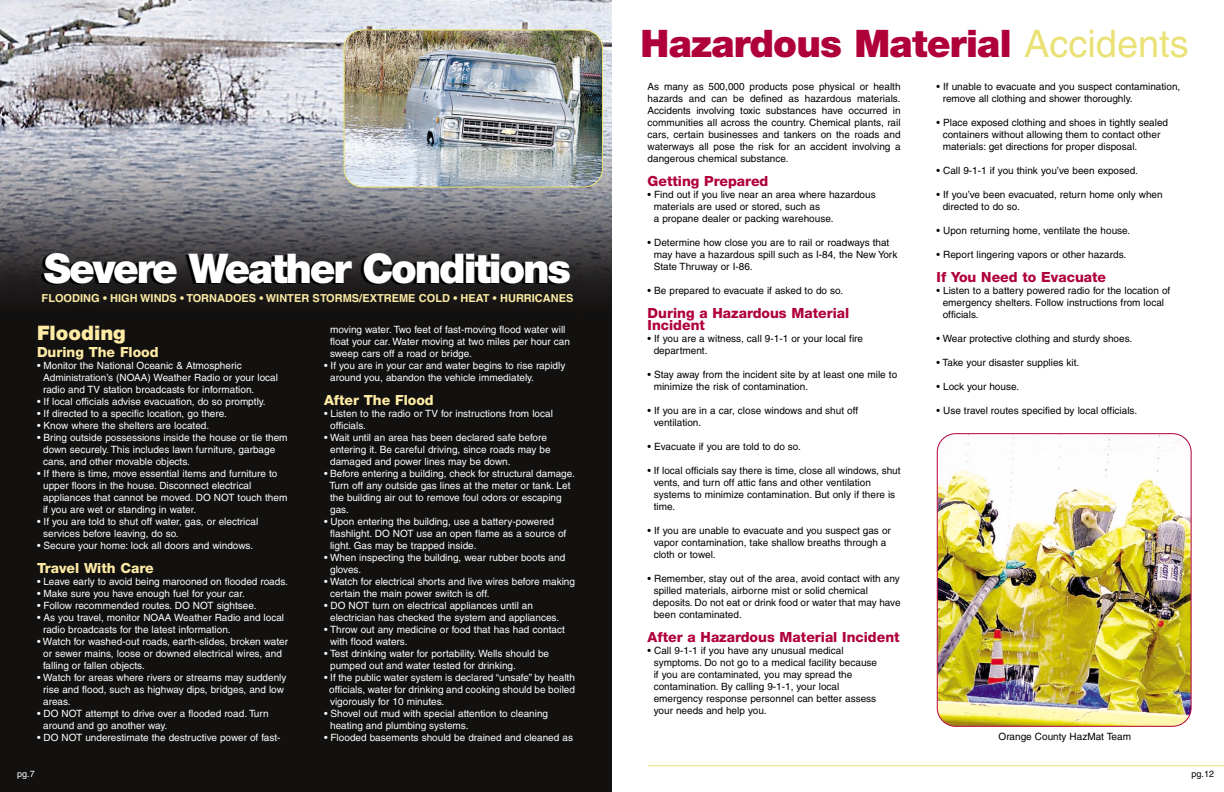
<style>
.page{position:relative;width:1224px;height:792px;background:#fff}
.page>*{position:absolute;margin:0;border:0;box-sizing:border-box;transform-origin:0 0}
.t1{font:900 41px "Helvetica Neue";letter-spacing:-.055em;color:#fff}
.t2{font:900 38px "Helvetica Neue";letter-spacing:-.02em;color:#b0003a}
.t3{font:900 20px "Helvetica Neue";color:#feeca5}
.t4{font:800 14px/12px "Helvetica Neue";color:#b0003a}
.t5{font:800 14px "Helvetica Neue";color:#feeca5}
.t6{font:700 11px "Helvetica";color:#feeca5}
.t7{font:10px/12px "Helvetica";color:#fff}
.t8{font:10px/12px "Helvetica";color:#000}
.t9{font:9px "Helvetica";color:#000}
.t10{font:9px "Helvetica";color:#fff}
.s1{font-family:"Helvetica";font-weight:400;color:#eae276}
</style>
<div class="page">
<hr style="left:648px;top:765px;width:576px;height:1px;background:#eae276">
<img style="left:0;top:0;width:612px;height:792px">
<img style="left:344px;top:29px;width:259px;height:159px">
<img style="left:937px;top:433px;width:255px;height:294px">
<h1 class="t1" style="left:44px;top:254px;width:529px">Severe Weather Conditions</h1>
<p class="t6" style="left:42px;top:294px;width:533px">FLOODING • HIGH WINDS • TORNADOES • WINTER STORMS/EXTREME COLD • HEAT • HURRICANES</p>
<h3 class="t3" style="left:37px;top:326px;width:90px">Flooding</h3>
<h3 class="t5" style="left:37px;top:347px;width:123px">During The Flood</h3>
<p class="t7" style="left:43px;top:361px;width:236px;text-indent:-6px">• Monitor the National Oceanic &amp; Atmospheric<br>Administration’s (NOAA) Weather Radio or your local radio and TV station broadcasts for information.</p>
<p class="t7" style="left:37px;top:397px;width:230px">• If local officials advise evacuation, do so promptly.</p>
<p class="t7" style="left:37px;top:409px;width:192px">• If directed to a specific location, go there.</p>
<p class="t7" style="left:37px;top:421px;width:174px">• Know where the shelters are located.</p>
<p class="t7" style="left:43px;top:433px;width:246px;text-indent:-6px">• Bring outside possessions inside the house or tie them down securely. This includes lawn furniture, garbage cans, and other movable objects.</p>
<p class="t7" style="left:43px;top:469px;width:246px;text-indent:-6px">• If there is time, move essential items and furniture to upper floors in the house. Disconnect electrical appliances that cannot be moved. DO NOT touch them if you are wet or standing in water.</p>
<p class="t7" style="left:43px;top:517px;width:217px;text-indent:-6px">• If you are told to shut off water, gas, or electrical services before leaving, do so.</p>
<p class="t7" style="left:37px;top:541px;width:218px">• Secure your home: lock all doors and windows.</p>
<h3 class="t5" style="left:37px;top:563px;width:118px">Travel With Care</h3>
<p class="t7" style="left:37px;top:577px;width:253px">• Leave early to avoid being marooned on flooded roads.</p>
<p class="t7" style="left:37px;top:589px;width:210px">• Make sure you have enough fuel for your car.</p>
<p class="t7" style="left:37px;top:601px;width:221px">• Follow recommended routes. DO NOT sightsee.</p>
<p class="t7" style="left:43px;top:613px;width:243px;text-indent:-6px">• As you travel, monitor NOAA Weather Radio and local radio broadcasts for the latest information.</p>
<p class="t7" style="left:43px;top:637px;width:246px;text-indent:-6px">• Watch for washed-out roads, earth-slides, broken water or sewer mains, loose or downed electrical wires, and falling or fallen objects.</p>
<p class="t7" style="left:43px;top:673px;width:245px;text-indent:-6px">• Watch for areas where rivers or streams may suddenly rise and flood, such as highway dips, bridges, and low areas.</p>
<p class="t7" style="left:43px;top:709px;width:227px;text-indent:-6px">• DO NOT attempt to drive over a flooded road. Turn around and go another way.</p>
<p class="t7" style="left:37px;top:733px;width:245px">• DO NOT underestimate the destructive power of fast-</p>
<p class="t7" style="left:330px;top:325px;width:241px">moving water. Two feet of fast-moving flood water will float your car. Water moving at two miles per hour can sweep cars off a road or bridge.</p>
<p class="t7" style="left:330px;top:361px;width:237px;text-indent:-6px">• If you are in your car and water begins to rise rapidly around you, abandon the vehicle immediately.</p>
<h3 class="t5" style="left:324px;top:395px;width:111px">After The Flood</h3>
<p class="t7" style="left:330px;top:409px;width:224px;text-indent:-6px">• Listen to the radio or TV for instructions from local officials.</p>
<p class="t7" style="left:330px;top:433px;width:222px;text-indent:-6px">• Wait until an area has been declared safe before entering it. Be careful driving, since roads may be damaged and power lines may be down.</p>
<p class="t7" style="left:330px;top:469px;width:247px;text-indent:-6px">• Before entering a building, check for structural damage.<br>Turn off any outside gas lines at the meter or tank. Let the building air out to remove foul odors or escaping gas.</p>
<p class="t7" style="left:330px;top:517px;width:238px;text-indent:-6px">• Upon entering the building, use a battery-powered flashlight. DO NOT use an open flame as a source of light. Gas may be trapped inside.</p>
<p class="t7" style="left:330px;top:553px;width:237px;text-indent:-6px">• When inspecting the building, wear rubber boots and gloves.</p>
<p class="t7" style="left:330px;top:577px;width:246px;text-indent:-6px">• Watch for electrical shorts and live wires before making certain the main power switch is off.</p>
<p class="t7" style="left:330px;top:601px;width:231px;text-indent:-6px">• DO NOT turn on electrical appliances until an electrician has checked the system and appliances.</p>
<p class="t7" style="left:330px;top:625px;width:236px;text-indent:-6px">• Throw out any medicine or food that has had contact with flood waters.</p>
<p class="t7" style="left:330px;top:649px;width:221px;text-indent:-6px">• Test drinking water for portability. Wells should be pumped out and water tested for drinking.</p>
<p class="t7" style="left:329px;top:673px;width:247px;text-align:justify;text-indent:-5px">• If the public water system is declared “unsafe” by health officials, water for drinking and cooking should be boiled vigorously for 10 minutes.</p>
<p class="t7" style="left:330px;top:709px;width:220px;text-indent:-6px">• Shovel out mud with special attention to cleaning heating and plumbing systems.</p>
<p class="t7" style="left:324px;top:733px;width:251px">• Flooded basements should be drained and cleaned as</p>
<h2 class="t2" style="left:641px;top:30px;width:550px">Hazardous Material <span class="s1">Accidents</span></h2>
<p class="t8" style="left:648px;top:82px;width:254px;text-align:justify">As many as 500,000 products pose physical or health hazards and can be defined as hazardous materials.<br>Accidents involving toxic substances have occurred in communities all across the country. Chemical plants, rail cars, certain businesses and tankers on the roads and waterways all pose the risk for an accident involving a dangerous chemical substance.</p>
<h3 class="t4" style="left:648px;top:176px;width:122px">Getting Prepared</h3>
<p class="t8" style="left:654px;top:190px;width:223px;text-indent:-6px">• Find out if you live near an area where hazardous materials are used or stored, such as<br>a propane dealer or packing warehouse.</p>
<p class="t8" style="left:654px;top:238px;width:245px;text-indent:-6px">• Determine how close you are to rail or roadways that may have a hazardous spill such as I-84, the New York<br>State Thruway or I-86.</p>
<p class="t8" style="left:648px;top:286px;width:197px">• Be prepared to evacuate if asked to do so.</p>
<h3 class="t4" style="left:648px;top:308px;width:203px">During a Hazardous Material<br>Incident</h3>
<p class="t8" style="left:654px;top:334px;width:211px;text-indent:-6px">• If you are a witness, call 9-1-1 or your local fire department.</p>
<p class="t8" style="left:654px;top:370px;width:245px;text-indent:-6px">• Stay away from the incident site by at least one mile to minimize the risk of contamination.</p>
<p class="t8" style="left:654px;top:406px;width:206px;text-indent:-6px">• If you are in a car, close windows and shut off ventilation.</p>
<p class="t8" style="left:648px;top:442px;width:155px">• Evacuate if you are told to do so.</p>
<p class="t8" style="left:654px;top:466px;width:248px;text-indent:-6px">• If local officials say there is time, close all windows, shut vents, and turn off attic fans and other ventilation systems to minimize contamination. But only if there is time.</p>
<p class="t8" style="left:654px;top:526px;width:239px;text-indent:-6px">• If you are unable to evacuate and you suspect gas or vapor contamination, take shallow breaths through a cloth or towel.</p>
<p class="t8" style="left:653px;top:574px;width:249px;text-indent:-5px">• Remember, stay out of the area, avoid contact with any spilled materials, airborne mist or solid chemical deposits. Do not eat or drink food or water that may have been contaminated.</p>
<h3 class="t4" style="left:648px;top:632px;width:253px">After a Hazardous Material Incident</h3>
<p class="t8" style="left:654px;top:646px;width:225px;text-indent:-6px">• Call 9-1-1 if you have any unusual medical symptoms. Do not go to a medical facility because if you are contaminated, you may spread the contamination. By calling 9-1-1, your local emergency response personnel can better assess your needs and help you.</p>
<p class="t8" style="left:943px;top:82px;width:239px;text-indent:-6px">• If unable to evacuate and you suspect contamination, remove all clothing and shower thoroughly.</p>
<p class="t8" style="left:943px;top:118px;width:227px;text-indent:-6px">• Place exposed clothing and shoes in tightly sealed containers without allowing them to contact other materials: get directions for proper disposal.</p>
<p class="t8" style="left:937px;top:166px;width:203px">• Call 9-1-1 if you think you’ve been exposed.</p>
<p class="t8" style="left:943px;top:190px;width:222px;text-indent:-6px">• If you’ve been evacuated, return home only when directed to do so.</p>
<p class="t8" style="left:937px;top:226px;width:195px">• Upon returning home, ventilate the house.</p>
<p class="t8" style="left:937px;top:250px;width:191px">• Report lingering vapors or other hazards.</p>
<h3 class="t4" style="left:937px;top:272px;width:171px">If You Need to Evacuate</h3>
<p class="t8" style="left:943px;top:286px;width:229px;text-indent:-6px">• Listen to a battery powered radio for the location of emergency shelters. Follow instructions from local officials.</p>
<p class="t8" style="left:937px;top:334px;width:197px">• Wear protective clothing and sturdy shoes.</p>
<p class="t8" style="left:937px;top:358px;width:144px">• Take your disaster supplies kit.</p>
<p class="t8" style="left:937px;top:382px;width:84px">• Lock your house.</p>
<p class="t8" style="left:937px;top:406px;width:202px">• Use travel routes specified by local officials.</p>
<p class="t8" style="left:999px;top:732px;width:134px">Orange County HazMat Team</p>
<p class="t10" style="left:17px;top:770px;width:19px">pg.7</p>
<p class="t9" style="left:1192px;top:770px;width:24px">pg.12</p>
</div>
